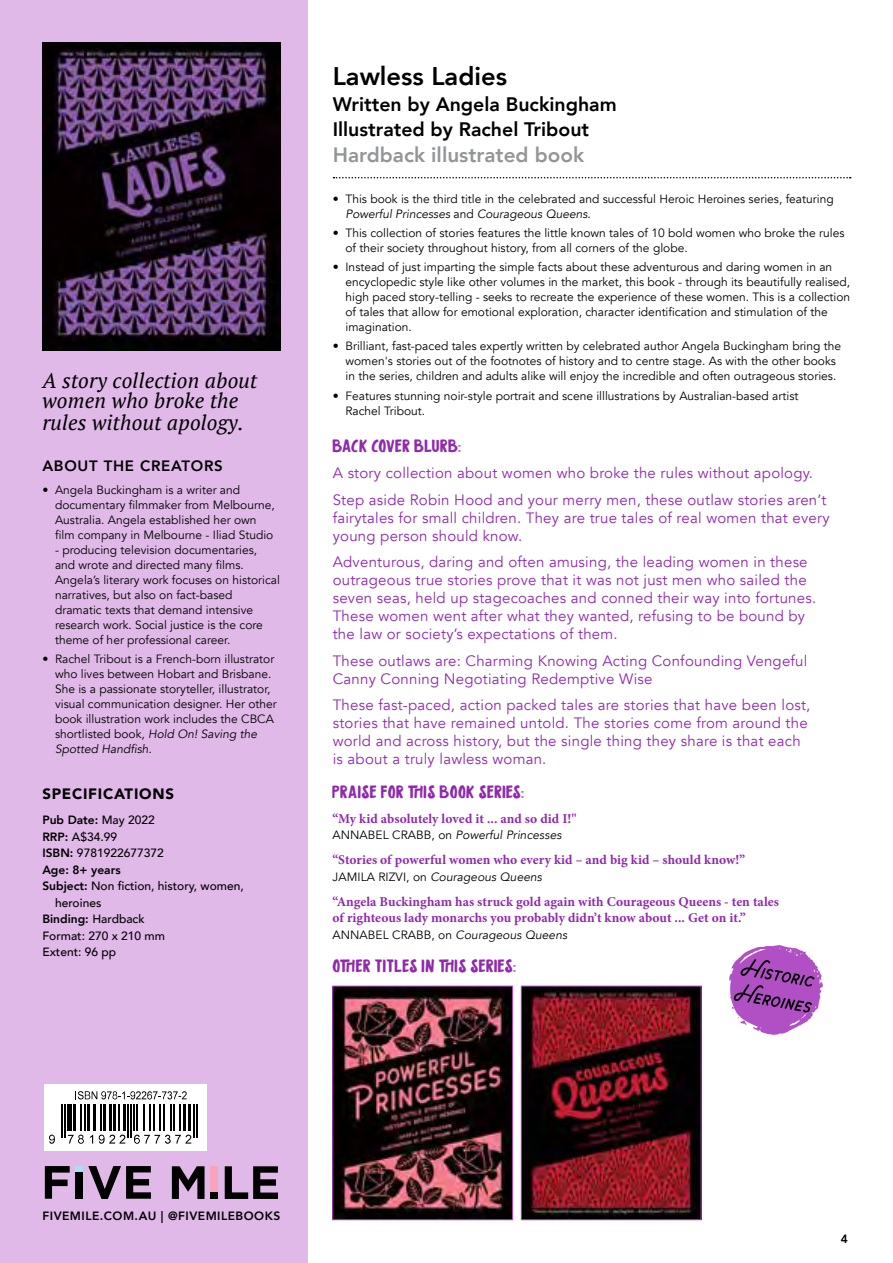
<style>
.page{position:relative;width:893px;height:1263px;background:#fff}
.page>*{position:absolute;margin:0;border:0;box-sizing:border-box;transform-origin:0 0}
.t1{font:800 25.5px "Avenir";color:#000}
.t2{font:italic 21px/19.5px "PT Serif";letter-spacing:.01em;color:#000}
.t3{font:800 20.7px "Avenir";color:#939598}
.t4{font:800 19.5px/25.7px "Avenir";color:#000}
.t5{font:18px "Oldventure";letter-spacing:.015em;color:#9029ad}
.t6{font:15px/18px "Avenir";letter-spacing:.015em;color:#9029ad}
.t7{font:800 15px "Avenir";letter-spacing:.05em;color:#000}
.t8{font:900 15px "Avenir";letter-spacing:.05em;color:#000}
.t9{font:700 13.5px/16.5px "Minion Pro";letter-spacing:.005em;color:#9029ad}
.t10{font:12px/15px "Avenir";color:#000}
.t11{font:500 12px "Avenir";color:#000}
.t12{font:italic 12px "Avenir";letter-spacing:.005em;color:#000}
.t13{font:800 12px "Avenir";letter-spacing:.04em;color:#000}
.t14{font:800 12px "Avenir";color:#000}
.s1{font-style:italic}
.s2{font-weight:500}
.s3{font-weight:800}
.s4{font-style:normal}
</style>
<div class="page">
<div style="left:0;top:0;width:308px;height:1263px;background:#e0b9e8"></div>
<div style="left:44px;top:1084px;width:162px;height:67px;background:#fff"></div>
<svg style="left:49px;top:1091px;width:149px;height:53px"></svg>
<svg style="left:333px;top:177px;width:518px;height:1px"></svg>
<div style="left:211px;top:1166px;width:7px;height:26px;background:#f6a3bb"></div>
<svg style="left:172px;top:1166px;width:33px;height:33px"></svg>
<div style="left:211px;top:1192px;width:7px;height:7px;background:#000"></div>
<svg style="left:225px;top:1166px;width:53px;height:33px"></svg>
<div style="left:76px;top:1166px;width:7px;height:6px;background:#aadff1"></div>
<svg style="left:45px;top:1166px;width:25px;height:33px"></svg>
<div style="left:76px;top:1172px;width:7px;height:27px;background:#000"></div>
<svg style="left:88px;top:1166px;width:63px;height:33px"></svg>
<img style="left:43px;top:43px;width:238px;height:308px">
<img style="left:335px;top:988px;width:176px;height:230px">
<div style="left:333px;top:986px;width:180px;height:234px;border:1px solid #b14fc5"></div>
<img style="left:523px;top:988px;width:176px;height:230px">
<div style="left:521px;top:986px;width:180px;height:234px;border:1px solid #b14fc5"></div>
<svg style="left:729px;top:945px;width:94px;height:90px"></svg>
<h2 class="t2" style="left:42px;top:371px;width:216px">A story collection about women who broke the</h2>
<h2 class="t2" style="left:42px;top:413px;width:203px">rules without apology.</h2>
<p class="t7" style="left:42px;top:454px;width:182px">ABOUT THE CREATORS</p>
<p class="t10" style="left:55px;top:483px;width:221px;text-indent:-13px">• Angela Buckingham is a writer and documentary filmmaker from Melbourne, Australia. Angela established her own film company in Melbourne - Iliad Studio</p>
<p class="t10" style="left:55px;top:543px;width:226px">- producing television documentaries, and wrote and directed many films.<br>Angela’s literary work focuses on historical narratives, but also on fact-based dramatic texts that demand intensive research work. Social justice is the core theme of her professional career.</p>
<p class="t10" style="left:55px;top:652px;width:223px;text-indent:-13px">• Rachel Tribout is a French-born illustrator who lives between Hobart and Brisbane.<br>She is a passionate storyteller, illustrator, visual communication designer. Her other book illustration work includes the CBCA shortlisted book, <span class="s1">Hold On! Saving the Spotted Handfish.</span></p>
<p class="t8" style="left:42px;top:781px;width:133px">SPECIFICATIONS</p>
<p class="t13" style="left:42px;top:811px;width:114px">Pub Date: <span class="s2">May 2022</span></p>
<p class="t11" style="left:42px;top:826px;width:76px"><span class="s3">RRP:</span> A$34.99</p>
<p class="t11" style="left:42px;top:842px;width:123px"><span class="s3">ISBN:</span> 9781922677372</p>
<p class="t14" style="left:42px;top:860px;width:80px">Age: 8+ years</p>
<p class="t11" style="left:42px;top:875px;width:203px"><span class="s3">Subject:</span> Non fiction, history, women,</p>
<p class="t11" style="left:55px;top:892px;width:48px">heroines</p>
<p class="t14" style="left:42px;top:910px;width:104px">Binding: <span class="s2">Hardback</span></p>
<p class="t11" style="left:42px;top:925px;width:124px">Format: 270 x 210 mm</p>
<p class="t11" style="left:42px;top:941px;width:75px">Extent: 96 pp</p>
<h1 class="t1" style="left:333px;top:56px;width:176px">Lawless Ladies</h1>
<h3 class="t4" style="left:333px;top:91px;width:285px">Written by Angela Buckingham<br>Illustrated by Rachel Tribout</h3>
<h3 class="t3" style="left:333px;top:139px;width:253px">Hardback illustrated book</h3>
<p class="t10" style="left:345px;top:191px;width:490px;text-indent:-13px">• This book is the third title in the celebrated and successful Heroic Heroines series, featuring<br><span class="s1">Powerful Princesses</span> and <span class="s1">Courageous Queens.</span></p>
<p class="t10" style="left:345px;top:225px;width:501px;text-indent:-13px">• This collection of stories features the little known tales of 10 bold women who broke the rules of their society throughout history, from all corners of the globe.</p>
<p class="t10" style="left:345px;top:260px;width:506px;text-indent:-13px">• Instead of just imparting the simple facts about these adventurous and daring women in an encyclopedic style like other volumes in the market, this book - through its beautifully realised, high paced story-telling - seeks to recreate the experience of these women. This is a collection of tales that allow for emotional exploration, character identification and stimulation of the imagination.</p>
<p class="t10" style="left:345px;top:339px;width:497px;text-indent:-13px">• Brilliant, fast-paced tales expertly written by celebrated author Angela Buckingham bring the women's stories out of the footnotes of history and to centre stage. As with the other books in the series, children and adults alike will enjoy the incredible and often outrageous stories.</p>
<p class="t10" style="left:345px;top:388px;width:454px;text-indent:-13px">• Features stunning noir-style portrait and scene illlustrations by Australian-based artist<br>Rachel Tribout.</p>
<h3 class="t5" style="left:333px;top:434px;width:131px">BACK COVER BLURB:</h3>
<p class="t6" style="left:333px;top:460px;width:495px;line-height:26.5px">A story collection about women who broke the rules without apology.<br>Step aside Robin Hood and your merry men, these outlaw stories aren’t</p>
<p class="t6" style="left:333px;top:509px;width:498px">fairytales for small children. They are true tales of real women that every young person should know.</p>
<p class="t6" style="left:333px;top:553px;width:485px">Adventurous, daring and often amusing, the leading women in these outrageous true stories prove that it was not just men who sailed the seven seas, held up stagecoaches and conned their way into fortunes.<br>These women went after what they wanted, refusing to be bound by the law or society’s expectations of them.</p>
<p class="t6" style="left:333px;top:652px;width:476px">These outlaws are: Charming Knowing Acting Confounding Vengeful<br>Canny Conning Negotiating Redemptive Wise</p>
<p class="t6" style="left:333px;top:696px;width:479px">These fast-paced, action packed tales are stories that have been lost, stories that have remained untold. The stories come from around the world and across history, but the single thing they share is that each is about a truly lawless woman.</p>
<h3 class="t5" style="left:333px;top:780px;width:194px">PRAISE FOR THIS BOOK SERIES:</h3>
<p class="t9" style="left:333px;top:810px;width:245px">“My kid absolutely loved it ... and so did I!"</p>
<p class="t12" style="left:333px;top:828px;width:230px"><span class="s4">ANNABEL CRABB, on</span> Powerful Princesses</p>
<p class="t9" style="left:333px;top:852px;width:414px">“Stories of powerful women who every kid – and big kid – should know!”</p>
<p class="t12" style="left:333px;top:869px;width:211px"><span class="s4">JAMILA RIZVI, on</span> Courageous Queens</p>
<p class="t9" style="left:333px;top:893px;width:448px">“Angela Buckingham has struck gold again with Courageous Queens - ten tales of righteous lady monarchs you probably didn’t know about ... Get on it.”</p>
<p class="t12" style="left:333px;top:927px;width:236px"><span class="s4">ANNABEL CRABB, on</span> Courageous Queens</p>
<h3 class="t5" style="left:333px;top:954px;width:185px">OTHER TITLES IN THIS SERIES:</h3>
<p class="t13" style="left:43px;top:1207px;width:239px">FIVEMILE.COM.AU | @FIVEMILEBOOKS</p>
<p class="t13" style="left:841px;top:1230px;width:9px">4</p>
</div>
